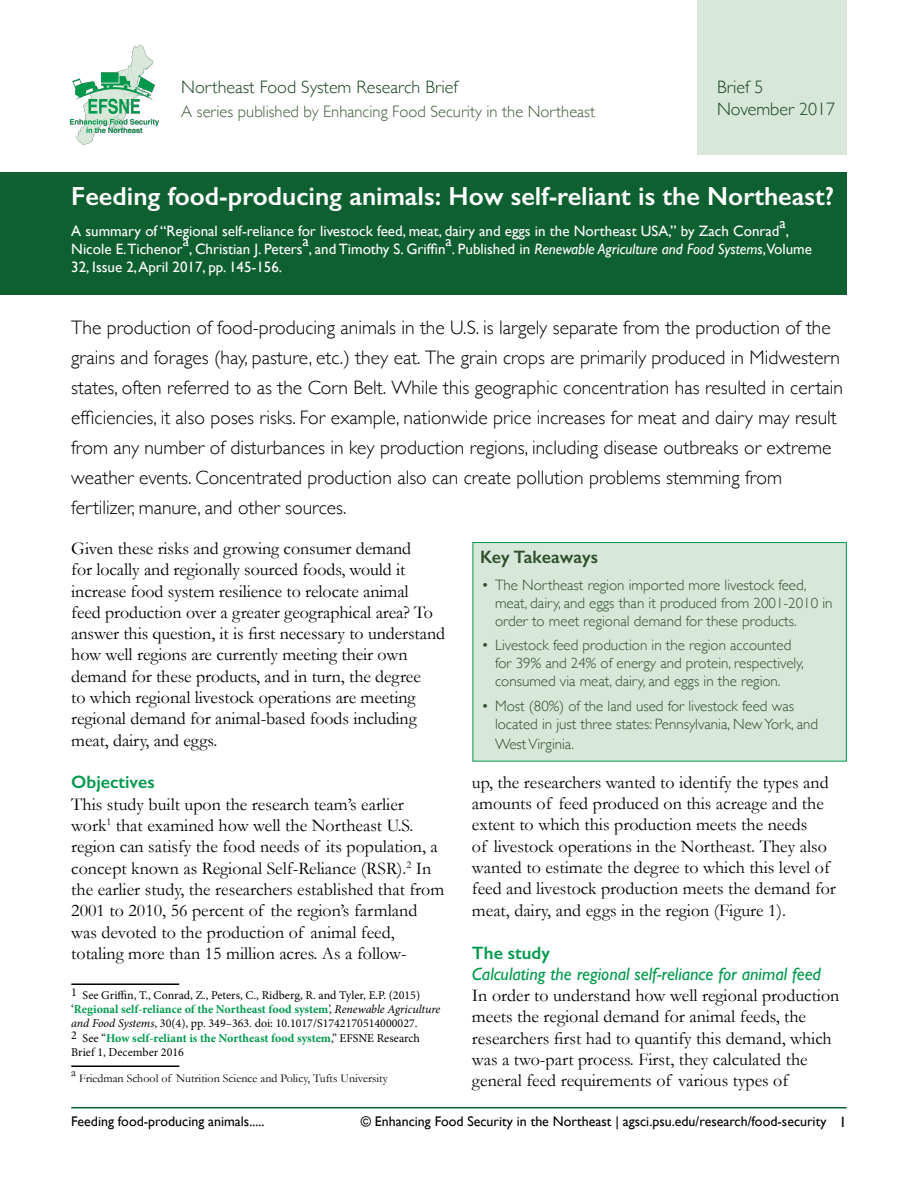
<style>
.page{position:relative;width:918px;height:1188px;background:#fff}
.page>*{position:absolute;margin:0;border:0;box-sizing:border-box;transform-origin:0 0}
.t1{font:600 26.25px "Gill Sans";color:#fff}
.t2{font:300 19.5px/30px "Gill Sans";color:#000}
.t3{font:18px/21.3px "Garamond";color:#000}
.t4{font:300 18px/21.6px "Gill Sans";color:#19431f}
.t5{font:italic 18px "Gill Sans";color:#00994c}
.t6{font:600 18px "Gill Sans";color:#00994c}
.t7{font:600 18px "Gill Sans";color:#2e4f2a}
.t8{font:300 16.5px "Gill Sans";color:#405b39}
.t9{font:300 15px/18px "Gill Sans";color:#2e4f2a}
.t10{font:15px/25.5px "Gill Sans";color:#fff}
.t11{font:13.95px "Gill Sans";color:#000}
.t12{font:12px/14.4px "Minion Pro";color:#000}
.t13{font:12px "Garamond";color:#000}
.s1{font-style:italic}
.s2{font-weight:700;color:#00994c}
.s3{font-size:15px}
</style>
<div class="page">
<div style="left:698px;top:0;width:149px;height:155px;background:#d7e7da"></div>
<div style="left:0;top:172px;width:847px;height:123px;background:#0e6031"></div>
<hr style="left:71px;top:983px;width:108px;height:2px;background:#000">
<img style="left:70px;top:45px;width:88px;height:99px">
<hr style="left:71px;top:1107px;width:776px;height:1px;background:#0e6031">
<div style="left:473px;top:543px;width:373px;height:218px;background:#d7e7da"></div>
<div style="left:472px;top:542px;width:375px;height:220px;border:1px solid #00994c"></div>
<hr style="left:71px;top:1065px;width:108px;height:2px;background:#000">
<p class="t4" style="left:181px;top:76px;width:278px">Northeast Food System Research Brief</p>
<p class="t4" style="left:717px;top:76px;width:119px">Brief 5<br>November 2017</p>
<p class="t8" style="left:181px;top:99px;width:415px">A series published by Enhancing Food Security in the Northeast</p>
<h1 class="t1" style="left:71px;top:180px;width:764px">Feeding food-producing animals: How self-reliant is the Northeast?</h1>
<p class="t10" style="left:71px;top:210px;width:742px;text-indent:708px">a<br>Nicole E.Tichenor , Christian J. Peters , and Timothy S. Griffin . Published in <span class="s1">Renewable Agriculture and Food Systems</span>,Volume</p>
<p class="t10" style="left:71px;top:218px;width:719px">A summary of “Regional self-reliance for livestock feed, meat, dairy and eggs in the Northeast USA,” by Zach Conrad ,</p>
<p class="t10" style="left:183px;top:228px;width:8px">a</p>
<p class="t10" style="left:303px;top:228px;width:8px">a</p>
<p class="t10" style="left:446px;top:228px;width:8px">a</p>
<p class="t10" style="left:71px;top:254px;width:212px">32, Issue 2, April 2017, pp. 145-156.</p>
<p class="t2" style="left:71px;top:312px;width:773px">The production of food-producing animals in the U.S. is largely separate from the production of the grains and forages (hay, pasture, etc.) they eat. The grain crops are primarily produced in Midwestern states, often referred to as the Corn Belt. While this geographic concentration has resulted in certain efficiencies, it also poses risks. For example, nationwide price increases for meat and dairy may result from any number of disturbances in key production regions, including disease outbreaks or extreme weather events. Concentrated production also can create pollution problems stemming from fertilizer, manure, and other sources.</p>
<p class="t7" style="left:480px;top:546px;width:120px">Key Takeaways</p>
<p class="t9" style="left:495px;top:575px;width:339px;text-indent:-14px">• The Northeast region imported more livestock feed, meat, dairy, and eggs than it produced from 2001-2010 in order to meet regional demand for these products.</p>
<p class="t9" style="left:495px;top:636px;width:310px;text-indent:-14px">• Livestock feed production in the region accounted for 39% and 24% of energy and protein, respectively, consumed via meat, dairy, and eggs in the region.</p>
<p class="t9" style="left:495px;top:697px;width:325px;text-indent:-14px">• Most (80%) of the land used for livestock feed was located in just three states: Pennsylvania, New York, and</p>
<p class="t9" style="left:495px;top:734px;width:81px">West Virginia.</p>
<p class="t3" style="left:71px;top:537px;width:375px">Given these risks and growing consumer demand<br>for locally and regionally sourced foods, would it increase food system resilience to relocate animal<br>feed production over a greater geographical area? To answer this question, it is first necessary to understand how well regions are currently meeting their own demand for these products, and in turn, the degree<br>to which regional livestock operations are meeting regional demand for animal-based foods including meat, dairy, and eggs.</p>
<p class="t6" style="left:71px;top:771px;width:85px">Objectives</p>
<p class="t3" style="left:71px;top:793px;width:375px">This study built upon the research team’s earlier work<sup>1</sup> that examined how well the Northeast U.S. region can satisfy the food needs of its population, a concept known as Regional Self-Reliance (RSR).<sup>2</sup> In the earlier study, the researchers established that from 2001 to 2010, 56 percent of the region’s farmland was devoted to the production of animal feed, totaling more than 15 million acres. As a follow-</p>
<p class="t12" style="left:71px;top:988px;width:371px">1 See Griffin, T., Conrad, Z., Peters, C., Ridberg, R. and Tyler, E.P. (2015) ‘<span class="s2">Regional self-reliance of the Northeast food system</span>’, <span class="s1">Renewable Agriculture and Food Systems</span>, 30(4), pp. 349–363. doi: 10.1017/S1742170514000027.<br>2 See “<span class="s2">How self-reliant is the Northeast food system</span>,” EFSNE Research Brief 1, December 2016</p>
<p class="t3" style="left:472px;top:771px;width:366px">up, the researchers wanted to identify the types and amounts of feed produced on this acreage and the extent to which this production meets the needs<br>of livestock operations in the Northeast. They also wanted to estimate the degree to which this level of feed and livestock production meets the demand for meat, dairy, and eggs in the region (Figure 1).</p>
<p class="t6" style="left:472px;top:942px;width:80px">The study</p>
<p class="t5" style="left:472px;top:963px;width:351px">Calculating the regional self-reliance for animal feed</p>
<p class="t3" style="left:472px;top:985px;width:369px">In order to understand how well regional production meets the regional demand for animal feeds, the researchers first had to quantify this demand, which was a two-part process. First, they calculated the general feed requirements of various types of</p>
<p class="t13" style="left:71px;top:1065px;width:6px">a</p>
<p class="t13" style="left:79px;top:1071px;width:310px">Friedman School of Nutrition Science and Policy, Tufts University</p>
<p class="t11" style="left:71px;top:1113px;width:195px">Feeding food-producing animals.....</p>
<p class="t11" style="left:361px;top:1113px;width:488px">© Enhancing Food Security in the Northeast | agsci.psu.edu/research/food-security <span class="s3">1</span></p>
</div>
